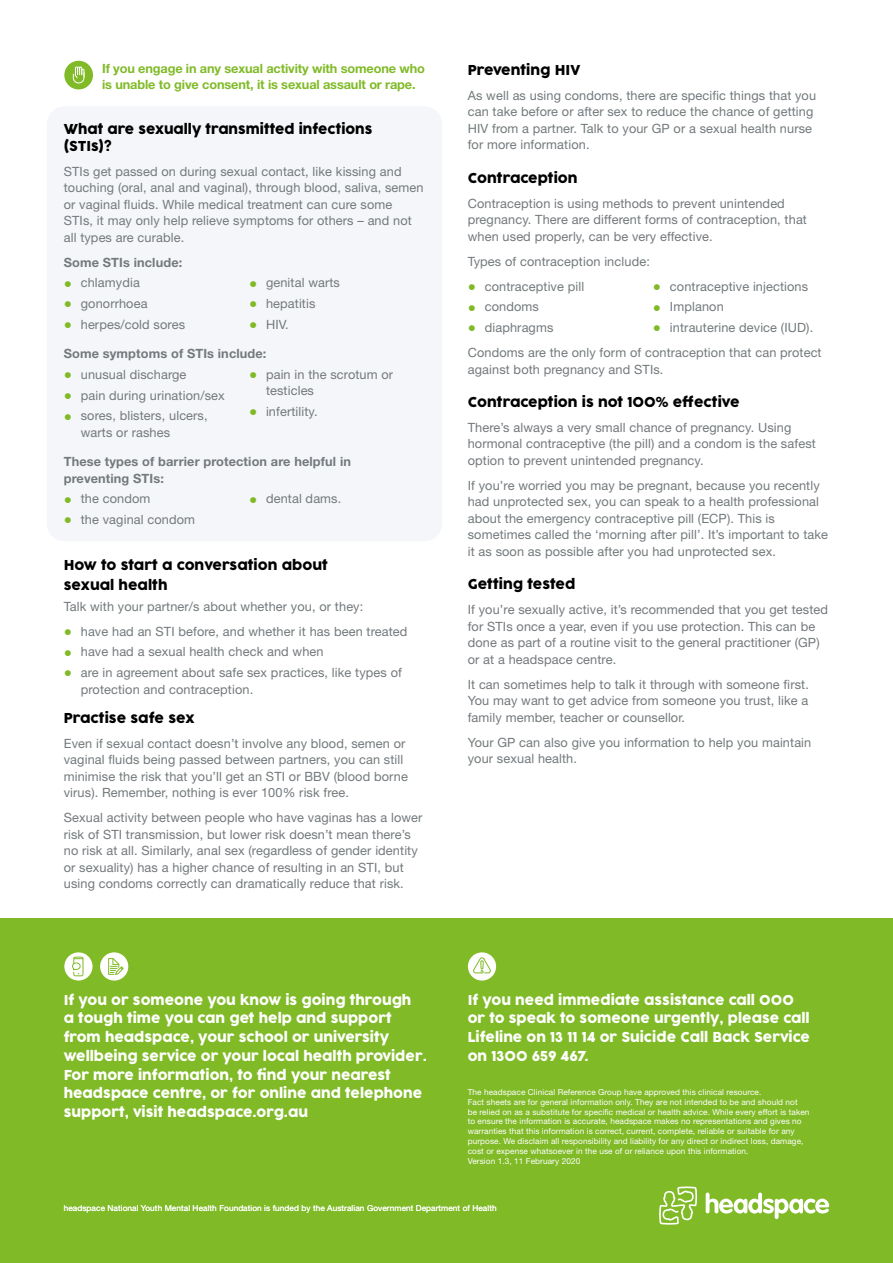
<style>
.page{position:relative;width:893px;height:1263px;background:#fff}
.page>*{position:absolute;margin:0;border:0;box-sizing:border-box;transform-origin:0 0}
.t1{font:13.5px/18.8px "Cocogoose Pro";color:#fff}
.t2{font:13.5px/16.2px "Cocogoose Pro";color:#000}
.t3{font:12.75px/16.5px "Helvetica Neue LT Std";letter-spacing:.01em;color:#73797c}
.t4{font:700 12.75px/16.5px "Helvetica Neue LT Std";letter-spacing:.01em;color:#73797c}
.t5{font:700 12.75px/16.5px "Helvetica Neue LT Std";letter-spacing:-.01em;color:#80ba27}
.t6{font:8.25px/9.9px "Helvetica Neue LT Std";letter-spacing:.01em;color:#fff}
.s1{font-size:16.5px;color:#80ba27}
</style>
<div class="page">
<div style="left:0;top:918px;width:893px;height:345px;background:#80ba27"></div>
<div style="left:64px;top:61px;width:29px;height:28px;background:#80ba27;border-radius:50%"></div>
<svg style="left:73px;top:66px;width:12px;height:18px"></svg>
<div style="left:47px;top:106px;width:395px;height:435px;background:#f5f6f9;border-radius:18px"></div>
<svg style="left:64px;top:952px;width:29px;height:28px"></svg>
<div style="left:73px;top:957px;width:10px;height:19px;border:1px solid #80ba27"></div>
<svg style="left:72px;top:958px;width:11px;height:16px"></svg>
<div style="left:100px;top:952px;width:28px;height:28px;background:#fff;border-radius:50%"></div>
<svg style="left:108px;top:958px;width:16px;height:17px"></svg>
<div style="left:468px;top:952px;width:28px;height:28px;background:#fff;border-radius:50%"></div>
<svg style="left:473px;top:956px;width:19px;height:17px"></svg>
<svg style="left:659px;top:1186px;width:38px;height:39px"></svg>
<svg style="left:706px;top:1192px;width:123px;height:27px"></svg>
<p class="t5" style="left:102px;top:60px;width:324px">If you engage in any sexual activity with someone who is unable to give consent, it is sexual assault or rape.</p>
<p class="t2" style="left:64px;top:122px;width:310px">What are sexually transmitted infections (STIs)?</p>
<p class="t3" style="left:64px;top:163px;width:361px">STIs get passed on during sexual contact, like kissing and touching (oral, anal and vaginal), through blood, saliva, semen or vaginal fluids. While medical treatment can cure some STIs, it may only help relieve symptoms for others – and not all types are curable.</p>
<p class="t4" style="left:64px;top:254px;width:120px">Some STIs include:</p>
<p class="t3" style="left:64px;top:274px;width:78px"><span class="s1">•</span> chlamydia</p>
<p class="t3" style="left:64px;top:295px;width:85px"><span class="s1">•</span> gonorrhoea</p>
<p class="t3" style="left:64px;top:316px;width:123px"><span class="s1">•</span> herpes/cold sores</p>
<p class="t3" style="left:249px;top:274px;width:93px"><span class="s1">•</span> genital warts</p>
<p class="t3" style="left:249px;top:295px;width:68px"><span class="s1">•</span> hepatitis</p>
<p class="t3" style="left:249px;top:316px;width:41px"><span class="s1">•</span> HIV.</p>
<p class="t4" style="left:64px;top:345px;width:204px">Some symptoms of STIs include:</p>
<p class="t3" style="left:64px;top:366px;width:124px"><span class="s1">•</span> unusual discharge</p>
<p class="t3" style="left:64px;top:387px;width:163px"><span class="s1">•</span> pain during urination/sex</p>
<p class="t3" style="left:81px;top:407px;width:128px;text-indent:-17px"><span class="s1">•</span> sores, blisters, ulcers, warts or rashes</p>
<p class="t3" style="left:266px;top:366px;width:129px;text-indent:-17px"><span class="s1">•</span> pain in the scrotum or testicles</p>
<p class="t3" style="left:249px;top:403px;width:70px"><span class="s1">•</span> infertility.</p>
<p class="t4" style="left:64px;top:453px;width:289px">These types of barrier protection are helpful in preventing STIs:</p>
<p class="t3" style="left:64px;top:490px;width:88px"><span class="s1">•</span> the condom</p>
<p class="t3" style="left:64px;top:511px;width:133px"><span class="s1">•</span> the vaginal condom</p>
<p class="t3" style="left:249px;top:490px;width:94px"><span class="s1">•</span> dental dams.</p>
<p class="t2" style="left:64px;top:556px;width:266px;line-height:19.5px">How to start a conversation about sexual health</p>
<p class="t3" style="left:64px;top:598px;width:301px">Talk with your partner/s about whether you, or they:</p>
<p class="t3" style="left:64px;top:623px;width:345px"><span class="s1">•</span> have had an STI before, and whether it has been treated</p>
<p class="t3" style="left:64px;top:643px;width:261px"><span class="s1">•</span> have had a sexual health check and when</p>
<p class="t3" style="left:81px;top:664px;width:323px;text-indent:-17px"><span class="s1">•</span> are in agreement about safe sex practices, like types of protection and contraception.</p>
<p class="t2" style="left:64px;top:710px;width:132px">Practise safe sex</p>
<p class="t3" style="left:64px;top:735px;width:346px">Even if sexual contact doesn’t involve any blood, semen or vaginal fluids being passed between partners, you can still minimise the risk that you’ll get an STI or BBV (blood borne virus). Remember, nothing is ever 100% risk free.</p>
<p class="t3" style="left:64px;top:809px;width:360px">Sexual activity between people who have vaginas has a lower risk of STI transmission, but lower risk doesn’t mean there’s no risk at all. Similarly, anal sex (regardless of gender identity or sexuality) has a higher chance of resulting in an STI, but using condoms correctly can dramatically reduce that risk.</p>
<p class="t1" style="left:64px;top:991px;width:365px">If you or someone you know is going through<br>a tough time you can get help and support from headspace, your school or university wellbeing service or your local health provider.<br>For more information, to find your nearest headspace centre, or for online and telephone support, visit headspace.org.au</p>
<p class="t2" style="left:468px;top:62px;width:114px">Preventing HIV</p>
<p class="t3" style="left:468px;top:87px;width:350px">As well as using condoms, there are specific things that you can take before or after sex to reduce the chance of getting HIV from a partner. Talk to your GP or a sexual health nurse for more information.</p>
<p class="t2" style="left:468px;top:170px;width:111px">Contraception</p>
<p class="t3" style="left:468px;top:195px;width:341px">Contraception is using methods to prevent unintended pregnancy. There are different forms of contraception, that when used properly, can be very effective.</p>
<p class="t3" style="left:468px;top:253px;width:184px">Types of contraception include:</p>
<p class="t3" style="left:468px;top:278px;width:118px"><span class="s1">•</span> contraceptive pill</p>
<p class="t3" style="left:468px;top:298px;width:73px"><span class="s1">•</span> condoms</p>
<p class="t3" style="left:468px;top:319px;width:87px"><span class="s1">•</span> diaphragms</p>
<p class="t3" style="left:653px;top:278px;width:157px"><span class="s1">•</span> contraceptive injections</p>
<p class="t3" style="left:653px;top:298px;width:72px"><span class="s1">•</span> Implanon</p>
<p class="t3" style="left:468px;top:315px;width:355px;line-height:25px;text-indent:185px"><span class="s1">•</span> intrauterine device (IUD).<br>Condoms are the only form of contraception that can protect</p>
<p class="t3" style="left:468px;top:361px;width:197px">against both pregnancy and STIs.</p>
<p class="t2" style="left:468px;top:394px;width:273px">Contraception is not 100% effective</p>
<p class="t3" style="left:468px;top:419px;width:350px">There’s always a very small chance of pregnancy. Using hormonal contraceptive (the pill) and a condom is the safest option to prevent unintended pregnancy.</p>
<p class="t3" style="left:468px;top:477px;width:362px">If you’re worried you may be pregnant, because you recently had unprotected sex, you can speak to a health professional about the emergency contraceptive pill (ECP). This is sometimes called the ‘morning after pill’. It’s important to take it as soon as possible after you had unprotected sex.</p>
<p class="t2" style="left:468px;top:576px;width:109px">Getting tested</p>
<p class="t3" style="left:468px;top:601px;width:362px">If you’re sexually active, it’s recommended that you get tested for STIs once a year, even if you use protection. This can be done as part of a routine visit to the general practitioner (GP) or at a headspace centre.</p>
<p class="t3" style="left:468px;top:676px;width:343px;text-align:justify">It can sometimes help to talk it through with someone first.<br>You may want to get advice from someone you trust, like a family member, teacher or counsellor.</p>
<p class="t3" style="left:468px;top:734px;width:345px">Your GP can also give you information to help you maintain your sexual health.</p>
<p class="t1" style="left:468px;top:991px;width:344px">If you need immediate assistance call 000 or to speak to someone urgently, please call Lifeline on 13 11 14 or Suicide Call Back Service on 1300 659 467.</p>
<p class="t6" style="left:468px;top:1087px;width:343px">The headspace Clinical Reference Group have approved this clinical resource.<br>Fact sheets are for general information only. They are not intended to be and should not<br>be relied on as a substitute for specific medical or health advice. While every effort is taken to ensure the information is accurate, headspace makes no representations and gives no warranties that this information is correct, current, complete, reliable or suitable for any purpose. We disclaim all responsibility and liability for any direct or indirect loss, damage, cost or expense whatsoever in the use of or reliance upon this information.<br>Version 1.3, 11 February 2020</p>
<p class="t6" style="left:64px;top:1203px;width:434px">headspace National Youth Mental Health Foundation is funded by the Australian Government Department of Health</p>
</div>
